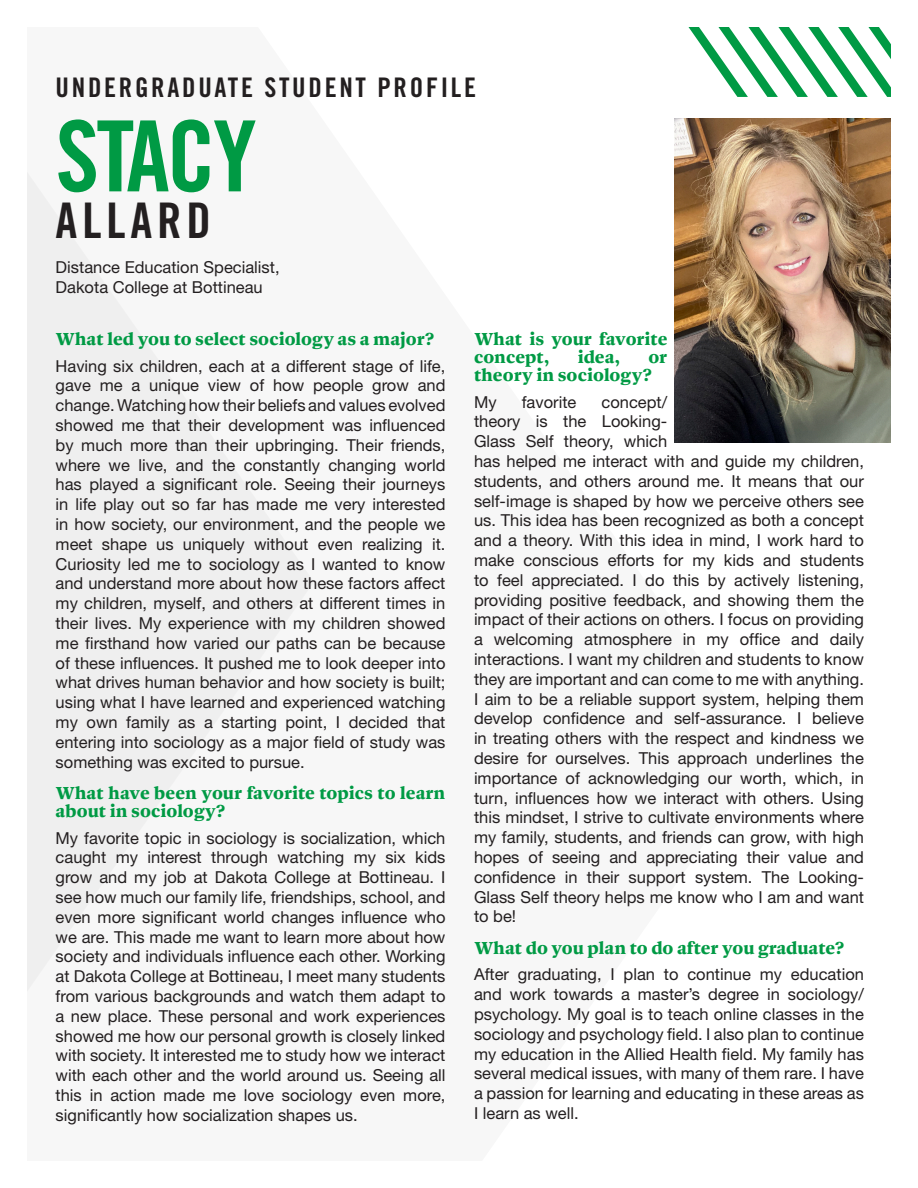
<style>
.page{position:relative;width:918px;height:1188px;background:#fff}
.page>*{position:absolute;margin:0;border:0;box-sizing:border-box;transform-origin:0 0}
.t1{font:98.25px "Trade Gothic LT Pro Bd Cn 20";letter-spacing:-.03em;color:#009a44}
.t2{font:49.05px "Trade Gothic LT Pro Bd Cn 20";letter-spacing:.1em;color:#231f20}
.t3{font:27px "Trade Gothic LT Pro Bd Cn 20";letter-spacing:.1em;color:#231f20}
.t4{font:800 18px/18px "Dejanire Text";color:#009a44}
.t5{font:16.5px/19.8px "Helvetica Neue LT Pro";color:#231f20;text-align:justify}
</style>
<div class="page">
<svg style="left:688px;top:27px;width:203px;height:70px"></svg>
<div style="left:27px;top:172px;width:287px;height:819px;background:#f1f1f1"></div>
<img style="left:674px;top:119px;width:216px;height:324px">
<h3 class="t3" style="left:56px;top:71px;width:422px">UNDERGRADUATE STUDENT PROFILE</h3>
<h1 class="t1" style="left:56px;top:97px;width:202px">STACY</h1>
<h2 class="t2" style="left:56px;top:191px;width:157px">ALLARD</h2>
<p class="t5" style="left:56px;top:257px;width:226px">Distance Education Specialist,<br>Dakota College at Bottineau</p>
<p class="t4" style="left:56px;top:330px;width:380px">What led you to select sociology as a major?</p>
<p class="t5" style="left:56px;top:355px;width:391px">Having six children, each at a different stage of life, gave me a unique view of how people grow and change. Watching how their beliefs and values evolved showed me that their development was influenced by much more than their upbringing. Their friends, where we live, and the constantly changing world has played a significant role. Seeing their journeys in life play out so far has made me very interested in how society, our environment, and the people we meet shape us uniquely without even realizing it.<br>Curiosity led me to sociology as I wanted to know and understand more about how these factors affect my children, myself, and others at different times in their lives. My experience with my children showed me firsthand how varied our paths can be because of these influences. It pushed me to look deeper into what drives human behavior and how society is built; using what I have learned and experienced watching my own family as a starting point, I decided that entering into sociology as a major field of study was something was excited to pursue.</p>
<p class="t4" style="left:56px;top:784px;width:391px">What have been your favorite topics to learn about in sociology?</p>
<p class="t5" style="left:56px;top:828px;width:391px">My favorite topic in sociology is socialization, which caught my interest through watching my six kids grow and my job at Dakota College at Bottineau. I see how much our family life, friendships, school, and even more significant world changes influence who we are. This made me want to learn more about how society and individuals influence each other. Working at Dakota College at Bottineau, I meet many students from various backgrounds and watch them adapt to a new place. These personal and work experiences showed me how our personal growth is closely linked with society. It interested me to study how we interact with each other and the world around us. Seeing all this in action made me love sociology even more, significantly how socialization shapes us.</p>
<p class="t4" style="left:474px;top:330px;width:195px">What is your favorite concept,</p>
<p class="t4" style="left:578px;top:348px;width:44px">idea,</p>
<p class="t4" style="left:474px;top:348px;width:195px;text-indent:174px">or theory in sociology?</p>
<p class="t5" style="left:474px;top:391px;width:24px">My</p>
<p class="t5" style="left:522px;top:391px;width:56px">favorite</p>
<p class="t5" style="left:474px;top:391px;width:392px;text-align:left;text-indent:128px">concept/<br>theory is the Looking-<br>Glass Self theory, which<br>has helped me interact with and guide my children, students, and others around me. It means that our self-image is shaped by how we perceive others see us. This idea has been recognized as both a concept and a theory. With this idea in mind, I work hard to make conscious efforts for my kids and students to feel appreciated. I do this by actively listening, providing positive feedback, and showing them the impact of their actions on others. I focus on providing a welcoming atmosphere in my office and daily interactions. I want my children and students to know they are important and can come to me with anything.<br>I aim to be a reliable support system, helping them develop confidence and self-assurance. I believe in treating others with the respect and kindness we desire for ourselves. This approach underlines the importance of acknowledging our worth, which, in turn, influences how we interact with others. Using this mindset, I strive to cultivate environments where my family, students, and friends can grow, with high hopes of seeing and appreciating their value and confidence in their support system. The Looking-Glass Self theory helps me know who I am and want to be!</p>
<p class="t4" style="left:474px;top:939px;width:372px">What do you plan to do after you graduate?</p>
<p class="t5" style="left:474px;top:964px;width:392px">After graduating, I plan to continue my education and work towards a master’s degree in sociology/ psychology. My goal is to teach online classes in the sociology and psychology field. I also plan to continue my education in the Allied Health field. My family has several medical issues, with many of them rare. I have a passion for learning and educating in these areas as I learn as well.</p>
</div>
